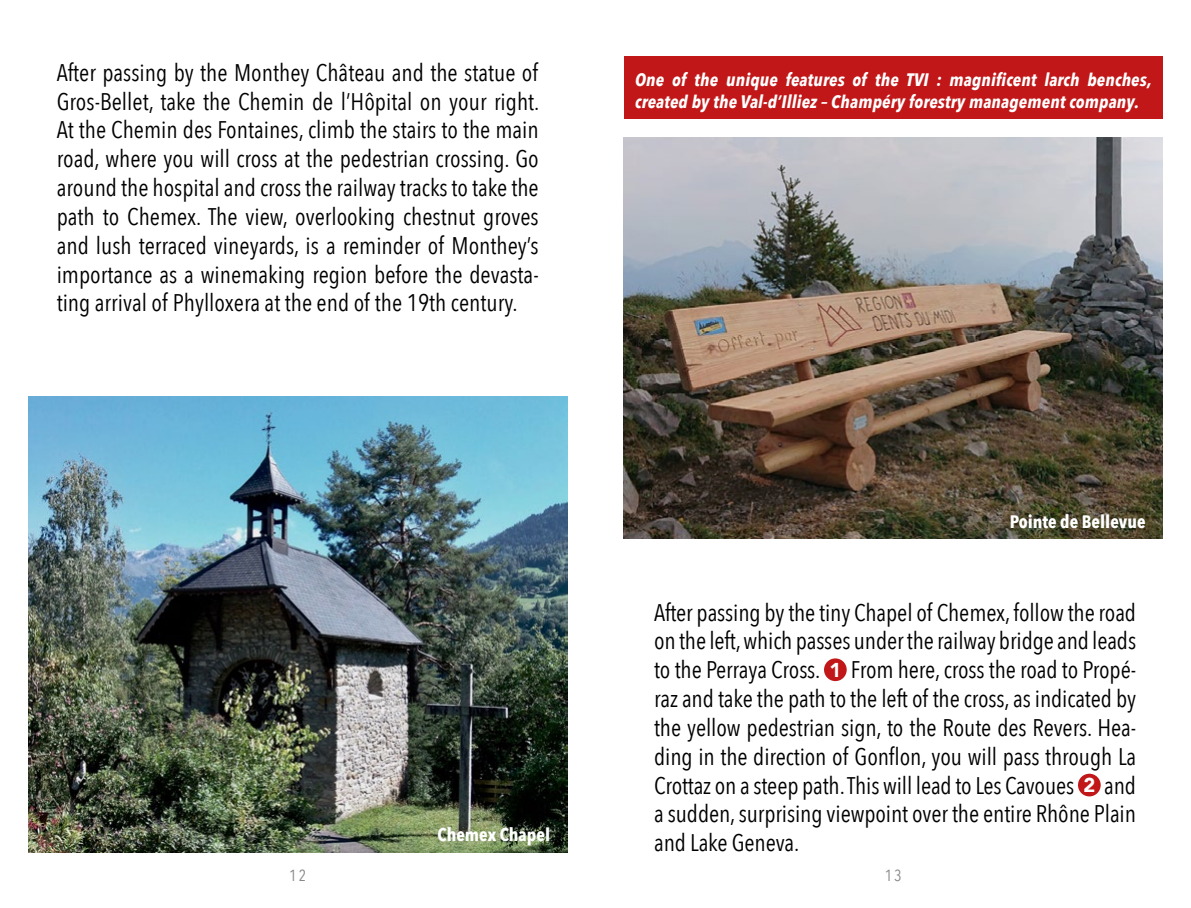
<style>
.page{position:relative;width:1191px;height:908px;background:#fff}
.page>*{position:absolute;margin:0;border:0;box-sizing:border-box;transform-origin:0 0}
.t1{font:24px/28.8px "Avenir Next Condensed";letter-spacing:-.005em;color:#000;text-align:justify}
.t2{font:italic 700 18px/21.6px "Avenir Next Condensed";letter-spacing:.01em;color:#fff}
.t3{font:700 18px "Avenir Next Condensed";color:#fff}
.t4{font:16px "Avenir Next Condensed";color:#878787}
.s1{font-family:"Avenir";font-weight:900;font-size:20px;color:#fff}
</style>
<div class="page">
<div style="left:824px;top:658px;width:22px;height:22px;background:#c11718;border-radius:50%"></div>
<div style="left:1078px;top:773px;width:22px;height:23px;background:#c11718;border-radius:50%"></div>
<img style="left:624px;top:137px;width:538px;height:401px">
<img style="left:28px;top:397px;width:539px;height:455px">
<div style="left:624px;top:57px;width:538px;height:62px;background:#c11718"></div>
<p class="t1" style="left:57px;top:57px;width:484px">After passing by the Monthey Château and the statue of Gros-Bellet, take the Chemin de l’Hôpital on your right.<br>At the Chemin des Fontaines, climb the stairs to the main road, where you will cross at the pedestrian crossing. Go around the hospital and cross the railway tracks to take the path to Chemex. The view, overlooking chestnut groves and lush terraced vineyards, is a reminder of Monthey’s importance as a winemaking region before the devasta&shy;ting arrival of Phylloxera at the end of the 19th century.</p>
<p class="t3" style="left:437px;top:822px;width:114px">Chemex Chapel</p>
<p class="t2" style="left:635px;top:69px;width:518px">One of the unique features of the TVI : magnificent larch benches, created by the Val-d’Illiez – Champéry forestry management company.</p>
<p class="t3" style="left:1010px;top:511px;width:137px">Pointe de Bellevue</p>
<p class="t1" style="left:654px;top:596px;width:483px">After passing by the tiny Chapel of Chemex, follow the road on the left, which passes under the railway bridge and leads to the Perraya Cross. <span class="s1">1</span> From here, cross the road to Propé&shy;raz and take the path to the left of the cross, as indicated by the yellow pedestrian sign, to the Route des Revers. Hea&shy;ding in the direction of Gonflon, you will pass through La Crottaz on a steep path. This will lead to Les Cavoues <span class="s1">2</span> and a sudden, surprising viewpoint over the entire Rhône Plain and Lake Geneva.</p>
<p class="t4" style="left:289px;top:861px;width:18px">12</p>
<p class="t4" style="left:884px;top:861px;width:18px">13</p>
</div>
